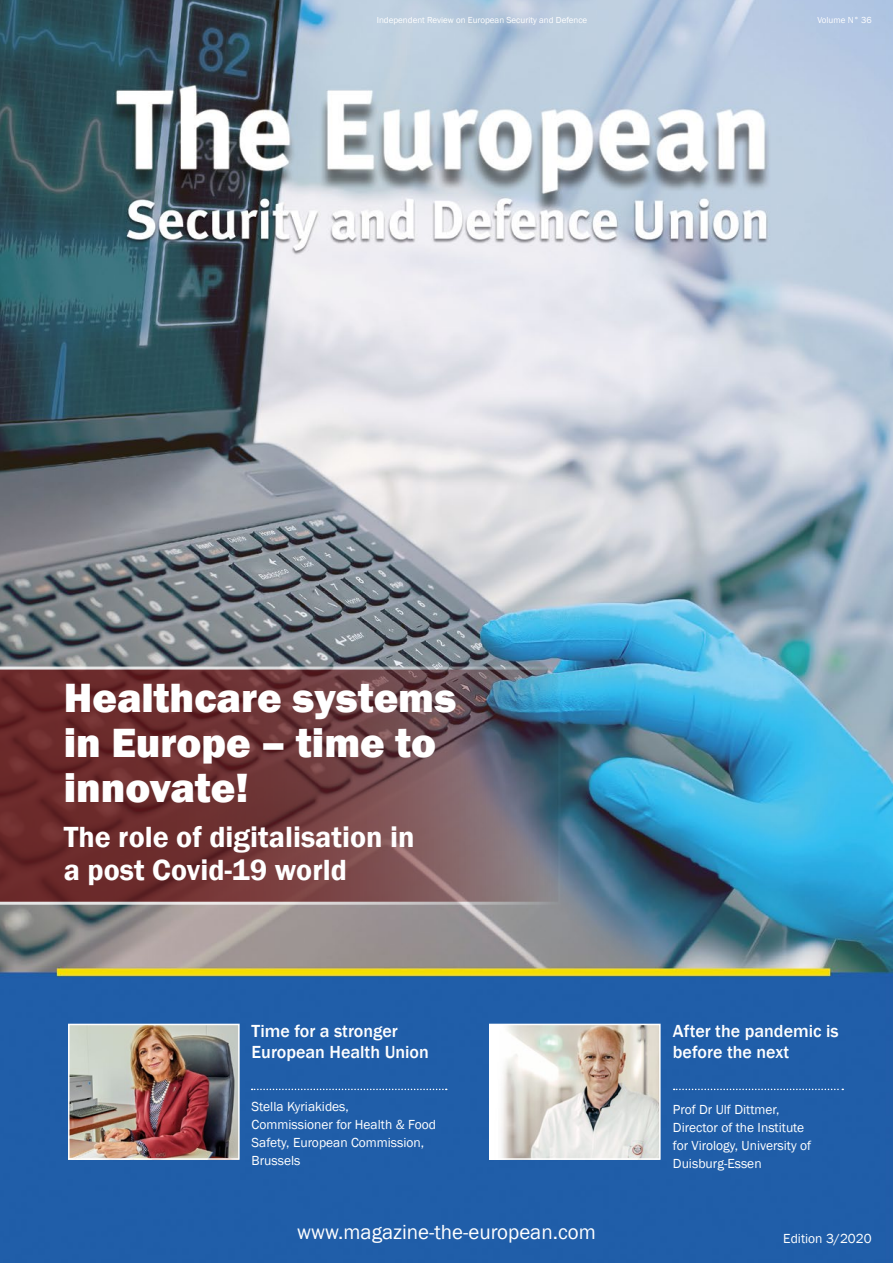
<style>
.page{position:relative;width:893px;height:1263px;background:#fff}
.page>*{position:absolute;margin:0;border:0;box-sizing:border-box;transform-origin:0 0}
.t1{font:800 42px/45px "Franklin Gothic";color:#fff}
.t2{font:600 30px/33px "Franklin Gothic";color:#fff}
.t3{font:21px "Franklin Gothic";color:#fff}
.t4{font:500 18px/21px "Franklin Gothic";color:#fff}
.t5{font:13.5px/18px "Franklin Gothic";color:#fff}
.t6{font:9px "Franklin Gothic";color:#fff}
</style>
<div class="page">
<img style="left:0;top:0;width:893px;height:1263px">
<img style="left:71px;top:1027px;width:166px;height:130px">
<div style="left:68px;top:1024px;width:172px;height:136px;border:2px solid #fff"></div>
<img style="left:492px;top:1027px;width:166px;height:130px">
<div style="left:489px;top:1024px;width:172px;height:136px;border:2px solid #fff"></div>
<svg style="left:674px;top:1089px;width:169px;height:1px"></svg>
<svg style="left:252px;top:1089px;width:195px;height:1px"></svg>
<svg style="left:0;top:666px;width:561px;height:239px"></svg>
<p class="t6" style="left:377px;top:15px;width:212px">Independent Review on European Security and Defence</p>
<p class="t6" style="left:817px;top:15px;width:56px">Volume N° 36</p>
<h1 class="t1" style="left:64px;top:675px;width:394px">Healthcare systems in Europe – time to innovate!</h1>
<h2 class="t2" style="left:64px;top:821px;width:352px">The role of digitalisation in a post Covid-19 world</h2>
<h3 class="t4" style="left:252px;top:1021px;width:179px">Time for a stronger<br>European Health Union</h3>
<p class="t5" style="left:252px;top:1098px;width:186px">Stella Kyriakides,<br>Commissioner for Health &amp; Food<br>Safety, European Commission,<br>Brussels</p>
<h3 class="t4" style="left:673px;top:1021px;width:167px">After the pandemic is before the next</h3>
<p class="t5" style="left:673px;top:1101px;width:140px">Prof Dr Ulf Dittmer,<br>Director of the Institute for Virology, University of<br>Duisburg-Essen</p>
<h3 class="t3" style="left:297px;top:1219px;width:300px">www.magazine-the-european.com</h3>
<p class="t5" style="left:783px;top:1229px;width:90px">Edition 3/2020</p>
</div>
